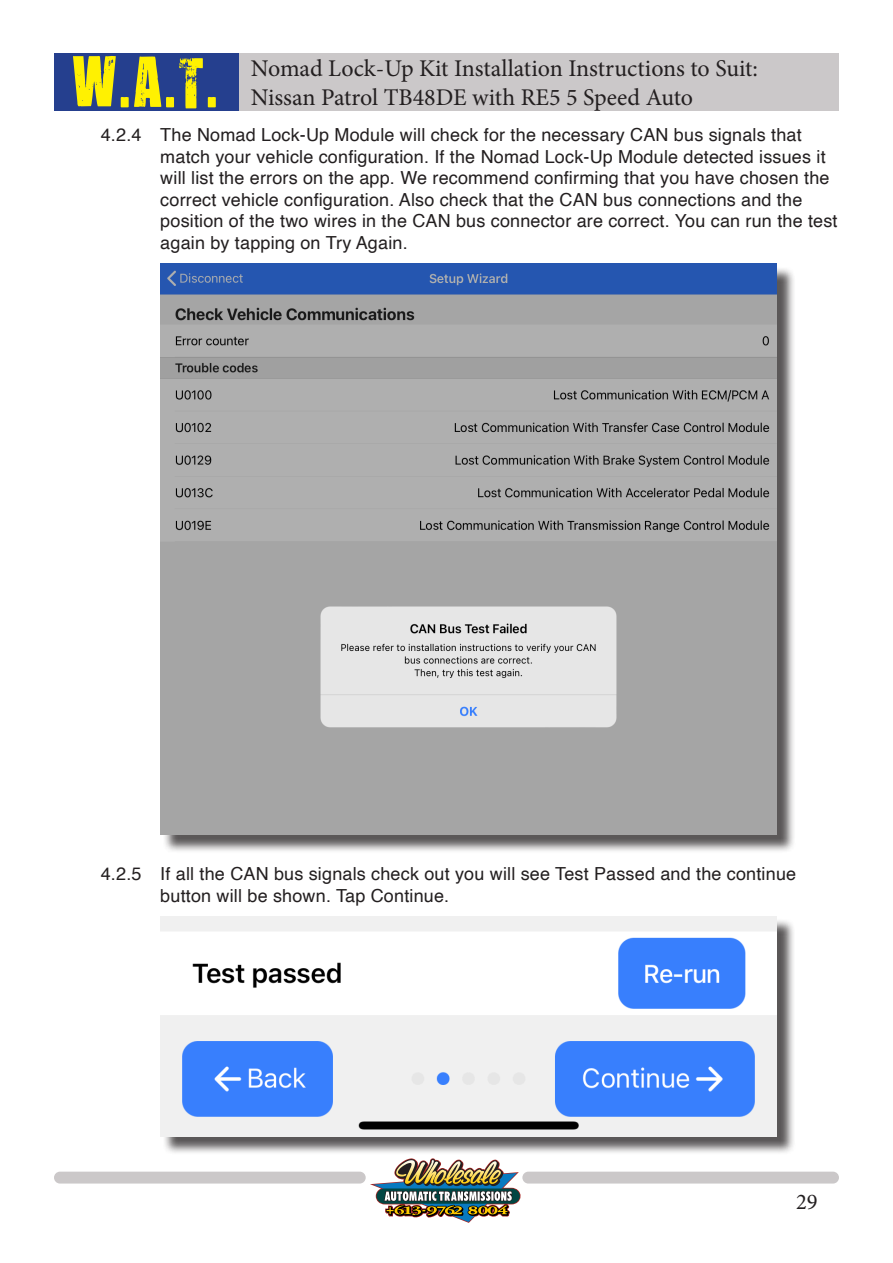
<style>
.page{position:relative;width:893px;height:1263px;background:#fff}
.page>*{position:absolute;margin:0;border:0;box-sizing:border-box;transform-origin:0 0}
.t1{font:58.5px "You Are Loved";color:#fff101}
.t2{font:24px "Minion Pro";letter-spacing:-.005em;color:#231f20}
.t3{font:22.5px "Minion Pro";color:#231f20}
.t4{font:18px/21.6px "Helvetica";letter-spacing:.01em;color:#231f20}
</style>
<div class="page">
<div style="left:238px;top:53px;width:601px;height:58px;background:#cbc8c9"></div>
<div style="left:54px;top:53px;width:184px;height:58px;background:#253f8e"></div>
<img style="left:370px;top:1158px;width:151px;height:65px">
<div style="left:54px;top:1172px;width:312px;height:11px;background:#cbc8c9;border-radius:6px"></div>
<div style="left:522px;top:1172px;width:317px;height:11px;background:#cbc8c9;border-radius:6px"></div>
<div style="left:163px;top:266px;width:632px;height:587px;background:#231f20;opacity:.75"></div>
<img style="left:160px;top:264px;width:617px;height:570px">
<div style="left:163px;top:919px;width:632px;height:237px;background:#231f20;opacity:.75"></div>
<img style="left:160px;top:916px;width:617px;height:221px">
<h1 class="t1" style="left:72px;top:44px;width:149px">W.A.T.</h1>
<h2 class="t2" style="left:251px;top:53px;width:509px">Nomad Lock-Up Kit Installation Instructions to Suit:</h2>
<h2 class="t2" style="left:251px;top:82px;width:444px">Nissan Patrol TB48DE with RE5 5 Speed Auto</h2>
<p class="t4" style="left:160px;top:124px;width:679px;text-indent:-60px">4.2.4 The Nomad Lock-Up Module will check for the necessary CAN bus signals that match your vehicle configuration. If the Nomad Lock-Up Module detected issues it will list the errors on the app. We recommend confirming that you have chosen the correct vehicle configuration. Also check that the CAN bus connections and the position of the two wires in the CAN bus connector are correct. You can run the test again by tapping on Try Again.</p>
<p class="t4" style="left:160px;top:863px;width:637px;text-indent:-60px">4.2.5 If all the CAN bus signals check out you will see Test Passed and the continue button will be shown. Tap Continue.</p>
<p class="t3" style="left:796px;top:1187px;width:23px">29</p>
</div>
